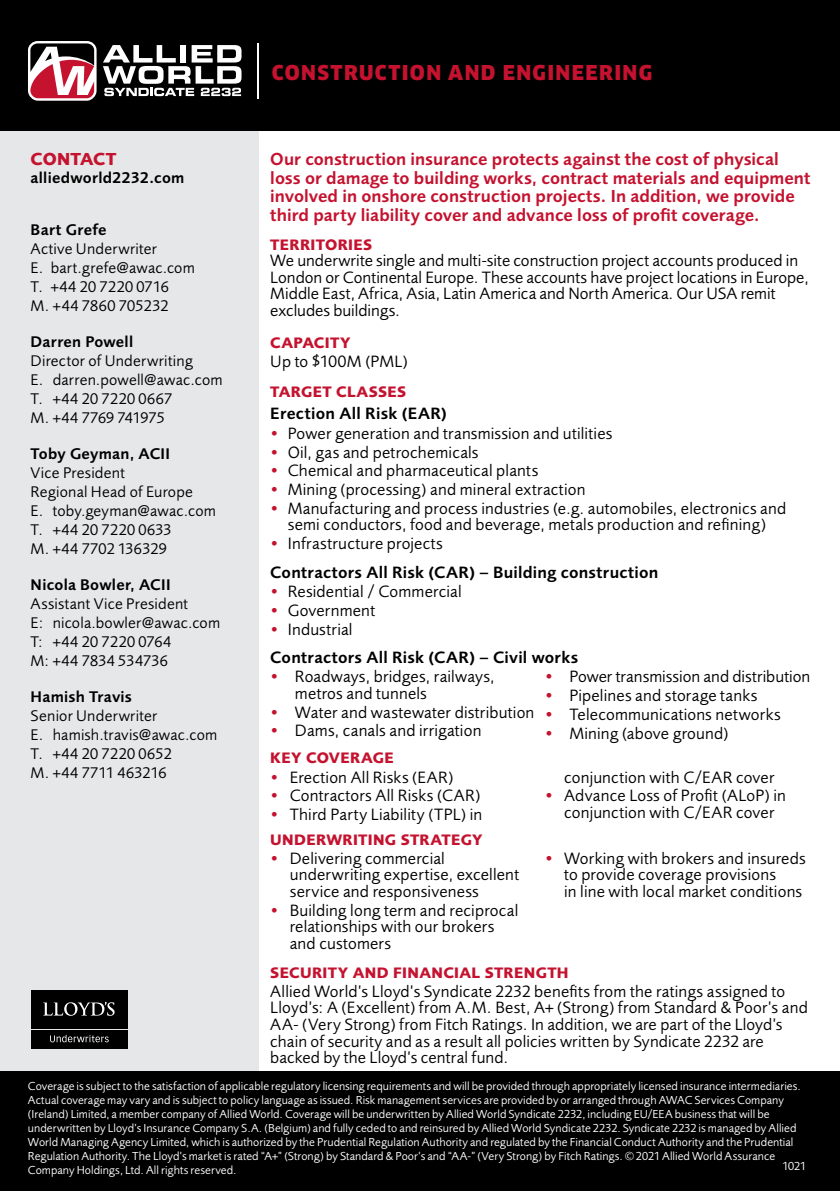
<style>
.page{position:relative;width:840px;height:1191px;background:#fff}
.page>*{position:absolute;margin:0;border:0;box-sizing:border-box;transform-origin:0 0}
.t1{font:900 20px "Clan Pro";letter-spacing:.07em;color:#c4122f}
.t2{font:600 18px/18.6px "Foundry Sans";color:#c4122f}
.t3{font:700 18px "Foundry Sans";letter-spacing:.005em;color:#c4122f}
.t4{font:17px/16.6px "Foundry Sans";letter-spacing:.01em;color:#000}
.t5{font:600 17px/28.4px "Foundry Sans";letter-spacing:.015em;color:#000}
.t6{font:16px/19px "Foundry Sans";letter-spacing:.015em;color:#000}
.t7{font:600 16px "Foundry Sans";letter-spacing:.015em;color:#000}
.t8{font:700 15.8px "Foundry Sans";letter-spacing:.02em;color:#c4122f}
.t9{font:12px/14px "Foundry Sans";color:#fff}
.s1{color:#c4122f}
.s2{font-weight:400;color:#c4122f}
.s3{font-weight:400}
</style>
<div class="page">
<div style="left:0;top:0;width:259px;height:1191px;background:#e6e7e8"></div>
<div style="left:0;top:0;width:839px;height:130px;background:#000"></div>
<svg style="left:28px;top:41px;width:68px;height:60px"></svg>
<svg style="left:30px;top:43px;width:64px;height:55px"></svg>
<svg style="left:103px;top:45px;width:138px;height:51px"></svg>
<hr style="left:257px;top:43px;width:1px;height:56px;background:#fff">
<div style="left:31px;top:1029px;width:96px;height:19px;background:#000"></div>
<svg style="left:50px;top:1034px;width:59px;height:8px"></svg>
<div style="left:31px;top:989px;width:96px;height:39px;background:#000"></div>
<svg style="left:43px;top:1002px;width:71px;height:13px"></svg>
<div style="left:0;top:1071px;width:839px;height:120px;background:#000"></div>
<p class="t3" style="left:31px;top:148px;width:87px">CONTACT</p>
<p class="t7" style="left:31px;top:168px;width:155px">alliedworld2232.com</p>
<p class="t7" style="left:31px;top:220px;width:77px">Bart Grefe</p>
<p class="t6" style="left:31px;top:239px;width:166px">Active Underwriter<br>E. bart.grefe@awac.com<br>T. +44 20 7220 0716<br>M. +44 7860 705232</p>
<p class="t7" style="left:31px;top:332px;width:104px">Darren Powell</p>
<p class="t6" style="left:31px;top:351px;width:193px">Director of Underwriting<br>E. darren.powell@awac.com<br>T. +44 20 7220 0667<br>M. +44 7769 741975</p>
<p class="t7" style="left:31px;top:444px;width:141px">Toby Geyman, ACII</p>
<p class="t6" style="left:31px;top:463px;width:187px">Vice President<br>Regional Head of Europe<br>E. toby.geyman@awac.com<br>T. +44 20 7220 0633<br>M. +44 7702 136329</p>
<p class="t7" style="left:31px;top:575px;width:141px">Nicola Bowler, ACII</p>
<p class="t6" style="left:31px;top:594px;width:191px">Assistant Vice President<br>E: nicola.bowler@awac.com<br>T: +44 20 7220 0764<br>M: +44 7834 534736</p>
<p class="t7" style="left:31px;top:687px;width:103px">Hamish Travis</p>
<p class="t6" style="left:31px;top:706px;width:188px">Senior Underwriter<br>E. hamish.travis@awac.com<br>T. +44 20 7220 0652<br>M. +44 7711 463216</p>
<p class="t1" style="left:272px;top:61px;width:381px">CONSTRUCTION AND ENGINEERING</p>
<p class="t2" style="left:270px;top:150px;width:541px">Our construction insurance protects against the cost of physical loss or damage to building works, contract materials and equipment involved in onshore construction projects. In addition, we provide third party liability cover and advance loss of profit coverage.</p>
<p class="t8" style="left:270px;top:235px;width:103px">TERRITORIES</p>
<p class="t4" style="left:270px;top:253px;width:539px">We underwrite single and multi-site construction project accounts produced in London or Continental Europe. These accounts have project locations in Europe, Middle East, Africa, Asia, Latin America and North America. Our USA remit excludes buildings.</p>
<p class="t8" style="left:270px;top:333px;width:82px">CAPACITY</p>
<p class="t4" style="left:270px;top:353px;width:139px">Up to $100M (PML)</p>
<p class="t8" style="left:270px;top:383px;width:137px">TARGET CLASSES</p>
<p class="t5" style="left:270px;top:399px;width:178px">Erection All Risk (EAR)</p>
<p class="t4" style="left:270px;top:425px;width:343px"><span class="s1">•</span> Power generation and transmission and utilities</p>
<p class="t4" style="left:270px;top:444px;width:210px"><span class="s1">•</span> Oil, gas and petrochemicals</p>
<p class="t4" style="left:270px;top:462px;width:269px"><span class="s1">•</span> Chemical and pharmaceutical plants</p>
<p class="t4" style="left:270px;top:481px;width:316px"><span class="s1">•</span> Mining (processing) and mineral extraction</p>
<p class="t4" style="left:270px;top:500px;width:517px;text-align:center"><span class="s1">•</span> Manufacturing and process industries (e.g. automobiles, electronics and semi conductors, food and beverage, metals production and refining)</p>
<p class="t5" style="left:270px;top:529px;width:389px"><span class="s2">•</span> <span class="s3">Infrastructure projects<br></span>Contractors All Risk (CAR) – Building construction</p>
<p class="t4" style="left:270px;top:583px;width:193px"><span class="s1">•</span> Residential / Commercial</p>
<p class="t4" style="left:270px;top:602px;width:106px"><span class="s1">•</span> Government</p>
<p class="t5" style="left:270px;top:615px;width:309px"><span class="s2">•</span> <span class="s3">Industrial<br></span>Contractors All Risk (CAR) – Civil works</p>
<p class="t4" style="left:295px;top:668px;width:201px;text-indent:-25px"><span class="s1">•</span> Roadways, bridges, railways, metros and tunnels</p>
<p class="t4" style="left:270px;top:704px;width:265px"><span class="s1">•</span> Water and wastewater distribution</p>
<p class="t4" style="left:270px;top:723px;width:212px"><span class="s1">•</span> Dams, canals and irrigation</p>
<p class="t4" style="left:544px;top:668px;width:267px"><span class="s1">•</span> Power transmission and distribution</p>
<p class="t4" style="left:544px;top:687px;width:214px"><span class="s1">•</span> Pipelines and storage tanks</p>
<p class="t4" style="left:544px;top:706px;width:237px"><span class="s1">•</span> Telecommunications networks</p>
<p class="t4" style="left:544px;top:725px;width:185px"><span class="s1">•</span> Mining (above ground)</p>
<p class="t8" style="left:270px;top:748px;width:125px">KEY COVERAGE</p>
<p class="t4" style="left:270px;top:769px;width:184px"><span class="s1">•</span> Erection All Risks (EAR)</p>
<p class="t4" style="left:270px;top:787px;width:211px"><span class="s1">•</span> Contractors All Risks (CAR)</p>
<p class="t4" style="left:270px;top:806px;width:213px"><span class="s1">•</span> Third Party Liability (TPL) in</p>
<p class="t8" style="left:270px;top:830px;width:214px">UNDERWRITING STRATEGY</p>
<p class="t4" style="left:289px;top:850px;width:231px;text-indent:-19px"><span class="s1">•</span> Delivering commercial underwriting expertise, excellent service and responsiveness</p>
<p class="t4" style="left:289px;top:902px;width:230px;text-indent:-19px"><span class="s1">•</span> Building long term and reciprocal relationships with our brokers and customers</p>
<p class="t4" style="left:563px;top:769px;width:212px">conjunction with C/EAR cover</p>
<p class="t4" style="left:544px;top:787px;width:243px;text-align:center"><span class="s1">•</span> Advance Loss of Profit (ALoP) in conjunction with C/EAR cover</p>
<p class="t4" style="left:563px;top:850px;width:243px;text-indent:-19px"><span class="s1">•</span> Working with brokers and insureds to provide coverage provisions<br>in line with local market conditions</p>
<p class="t8" style="left:270px;top:963px;width:299px">SECURITY AND FINANCIAL STRENGTH</p>
<p class="t4" style="left:270px;top:983px;width:539px">Allied World’s Lloyd’s Syndicate 2232 benefits from the ratings assigned to Lloyd’s: A (Excellent) from A.M. Best, A+ (Strong) from Standard &amp; Poor’s and AA- (Very Strong) from Fitch Ratings. In addition, we are part of the Lloyd’s chain of security and as a result all policies written by Syndicate 2232 are backed by the Lloyd’s central fund.</p>
<p class="t9" style="left:28px;top:1078px;width:774px">Coverage is subject to the satisfaction of applicable regulatory licensing requirements and will be provided through appropriately licensed insurance intermediaries.<br>Actual coverage may vary and is subject to policy language as issued. Risk management services are provided by or arranged through AWAC Services Company (Ireland) Limited, a member company of Allied World. Coverage will be underwritten by Allied World Syndicate 2232, including EU/EEA business that will be underwritten by Lloyd’s Insurance Company S.A. (Belgium) and fully ceded to and reinsured by Allied World Syndicate 2232. Syndicate 2232 is managed by Allied World Managing Agency Limited, which is authorized by the Prudential Regulation Authority and regulated by the Financial Conduct Authority and the Prudential Regulation Authority. The Lloyd’s market is rated “A+” (Strong) by Standard &amp; Poor’s and “AA-” (Very Strong) by Fitch Ratings. © 2021 Allied World Assurance Company Holdings, Ltd. All rights reserved.</p>
<p class="t9" style="left:782px;top:1159px;width:25px">1021</p>
</div>
